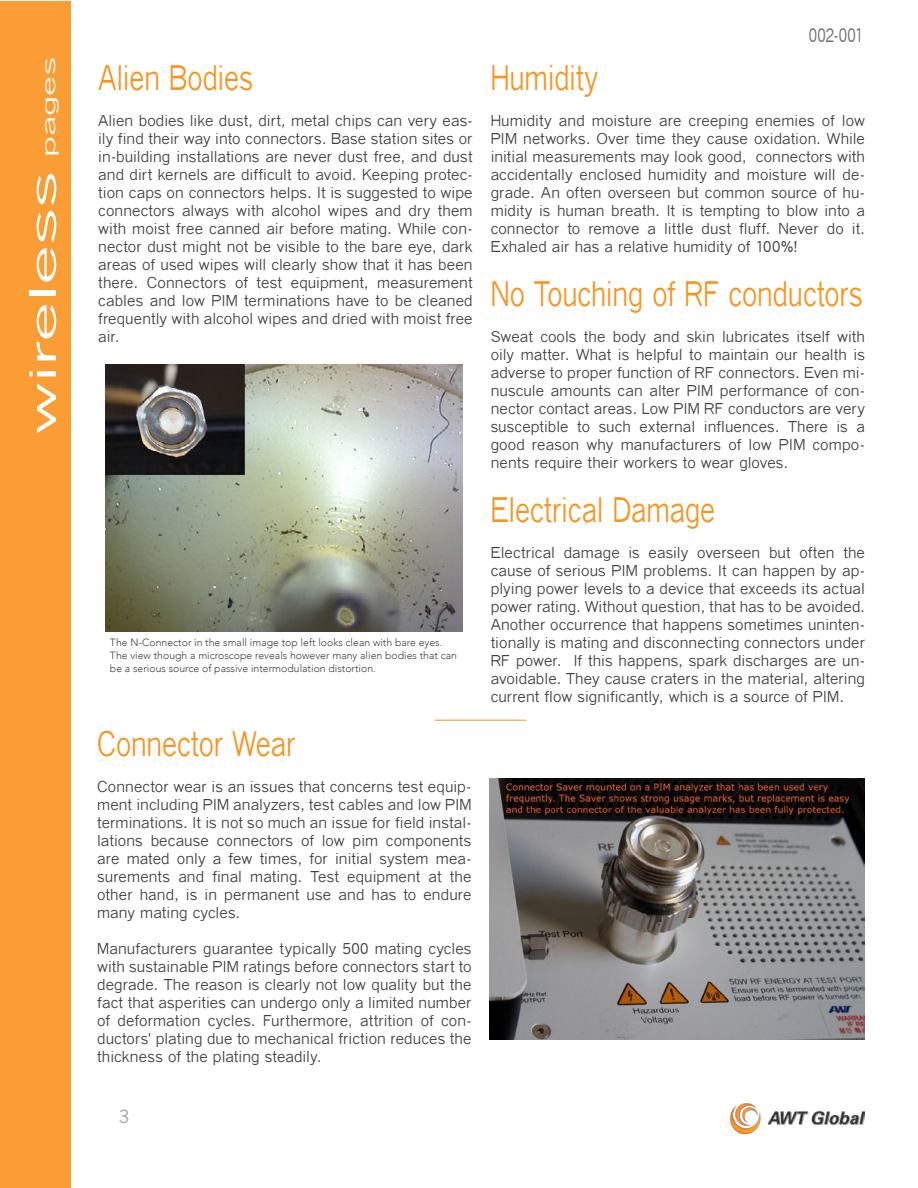
<style>
.page{position:relative;width:918px;height:1188px;background:#fff}
.page>*{position:absolute;margin:0;border:0;box-sizing:border-box;transform-origin:0 0}
.t1{font:36px "Quick Type";letter-spacing:-.015em;color:#fff;scale:2 1}
.t2{font:33.75px "Quick Type";letter-spacing:-.005em;color:#f7941e;scale:.8 1}
.t3{font:18.75px "Quick Type";letter-spacing:.01em;color:#6d6e71;scale:.8 1}
.t4{font:18px "Quick Type";color:#fff;scale:2 1}
.t5{font:18px "Quick Type";color:#a7a9ac}
.t6{font:15px/18px "Quick Type";letter-spacing:.005em;color:#414042;text-align:justify}
.t7{font:300 10.5px/12.6px "Avenir";color:#414042}
</style>
<div class="page">
<div style="left:1px;top:1px;width:70px;height:1187px;background:#f99d34"></div>
<img style="left:731px;top:1104px;width:133px;height:30px">
<img style="left:490px;top:778px;width:374px;height:261px">
<img style="left:106px;top:364px;width:356px;height:267px">
<hr style="left:435px;top:720px;width:91px;height:1px;background:#f7941e">
<p class="t4" style="left:39px;top:157px;width:52px;rotate:-90deg">pages</p>
<h1 class="t1" style="left:24px;top:435px;width:133px;rotate:-90deg">wireless</h1>
<h2 class="t2" style="left:98px;top:60px;width:195px">Alien Bodies</h2>
<p class="t6" style="left:98px;top:112px;width:376px">Alien bodies like dust, dirt, metal chips can very eas&shy;ily find their way into connectors. Base station sites or in-building installations are never dust free, and dust and dirt kernels are difficult to avoid. Keeping protec&shy;tion caps on connectors helps. It is suggested to wipe connectors always with alcohol wipes and dry them with moist free canned air before mating. While con&shy;nector dust might not be visible to the bare eye, dark areas of used wipes will clearly show that it has been there. Connectors of test equipment, measurement cables and low PIM terminations have to be cleaned frequently with alcohol wipes and dried with moist free air.</p>
<p class="t7" style="left:110px;top:637px;width:349px">The N-Connector in the small image top left looks clean with bare eyes.<br>The view though a microscope reveals however many alien bodies that can be a serious source of passive intermodulation distortion.</p>
<h2 class="t2" style="left:97px;top:726px;width:250px">Connector Wear</h2>
<p class="t6" style="left:97px;top:778px;width:376px">Connector wear is an issues that concerns test equip&shy;ment including PIM analyzers, test cables and low PIM terminations. It is not so much an issue for field instal&shy;lations because connectors of low pim components are mated only a few times, for initial system mea&shy;surements and final mating. Test equipment at the other hand, is in permanent use and has to endure many mating cycles.</p>
<p class="t6" style="left:97px;top:940px;width:376px">Manufacturers guarantee typically 500 mating cycles with sustainable PIM ratings before connectors start to degrade. The reason is clearly not low quality but the fact that asperities can undergo only a limited number of deformation cycles. Furthermore, attrition of con&shy;ductors' plating due to mechanical friction reduces the thickness of the plating steadily.</p>
<p class="t5" style="left:119px;top:1107px;width:12px">3</p>
<p class="t3" style="left:809px;top:26px;width:70px">002-001</p>
<h2 class="t2" style="left:491px;top:60px;width:136px">Humidity</h2>
<p class="t6" style="left:491px;top:112px;width:376px">Humidity and moisture are creeping enemies of low PIM networks. Over time they cause oxidation. While initial measurements may look good, connectors with accidentally enclosed humidity and moisture will de&shy;grade. An often overseen but common source of hu&shy;midity is human breath. It is tempting to blow into a connector to remove a little dust fluff. Never do it.<br>Exhaled air has a relative humidity of 100%!</p>
<h2 class="t2" style="left:491px;top:276px;width:467px">No Touching of RF conductors</h2>
<p class="t6" style="left:491px;top:328px;width:376px">Sweat cools the body and skin lubricates itself with oily matter. What is helpful to maintain our health is adverse to proper function of RF connectors. Even mi&shy;nuscule amounts can alter PIM performance of con&shy;nector contact areas. Low PIM RF conductors are very susceptible to such external influences. There is a good reason why manufacturers of low PIM compo&shy;nents require their workers to wear gloves.</p>
<h2 class="t2" style="left:491px;top:492px;width:282px">Electrical Damage</h2>
<p class="t6" style="left:491px;top:544px;width:376px">Electrical damage is easily overseen but often the cause of serious PIM problems. It can happen by ap&shy;plying power levels to a device that exceeds its actual power rating. Without question, that has to be avoided.<br>Another occurrence that happens sometimes uninten&shy;tionally is mating and disconnecting connectors under RF power. If this happens, spark discharges are un&shy;avoidable. They cause craters in the material, altering current flow significantly, which is a source of PIM.</p>
</div>
